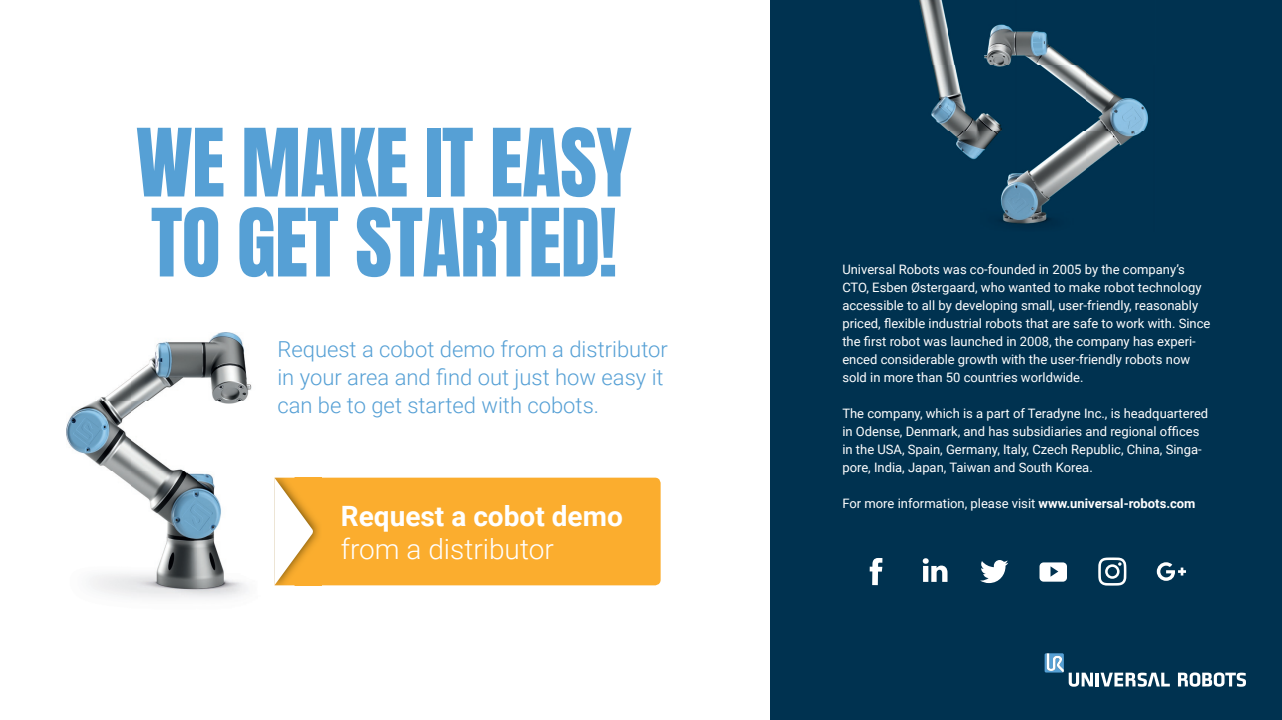
<style>
.page{position:relative;width:1282px;height:720px;background:#fff}
.page>*{position:absolute;margin:0;border:0;box-sizing:border-box;transform-origin:0 0}
.t1{font:80px/80px "Anton";letter-spacing:-.01em;color:#56a0d5}
.t2{font:700 28px "Roboto";color:#fff}
.t3{font:300 28px "Roboto";color:#fff}
.t4{font:300 22px/28px "Roboto";color:#56a0d5}
.t5{font:13px/18px "Roboto";color:#fff}
.s1{font-weight:700}
</style>
<div class="page">
<img style="left:67px;top:332px;width:185px;height:266px">
<div style="left:770px;top:0;width:511px;height:720px;background:#003250"></div>
<svg style="left:1178px;top:672px;width:67px;height:15px"></svg>
<svg style="left:1044px;top:653px;width:125px;height:34px"></svg>
<img style="left:919px;top:0;width:230px;height:225px">
<svg style="left:1098px;top:557px;width:28px;height:29px"></svg>
<svg style="left:869px;top:558px;width:13px;height:27px"></svg>
<svg style="left:980px;top:560px;width:28px;height:23px"></svg>
<svg style="left:1039px;top:562px;width:27px;height:20px"></svg>
<svg style="left:922px;top:558px;width:25px;height:24px"></svg>
<svg style="left:1156px;top:562px;width:29px;height:19px"></svg>
<div style="left:322px;top:478px;width:338px;height:107px;background:#fbad2e"></div>
<img style="left:314px;top:478px;width:8px;height:107px">
<svg style="left:274px;top:477px;width:40px;height:109px"></svg>
<h1 class="t1" style="left:136px;top:129px;width:497px">WE MAKE IT EASY<br>TO GET STARTED!</h1>
<h3 class="t4" style="left:277px;top:334px;width:392px">Request a cobot demo from a distributor in your area and find out just how easy it can be to get started with cobots.</h3>
<h2 class="t2" style="left:341px;top:496px;width:283px">Request a cobot demo</h2>
<h2 class="t3" style="left:341px;top:529px;width:214px">from a distributor</h2>
<p class="t5" style="left:842px;top:260px;width:369px">Universal Robots was co-founded in 2005 by the company’s CTO, Esben Østergaard, who wanted to make robot technology accessible to all by developing small, user-friendly, reasonably priced, flexible industrial robots that are safe to work with. Since the first robot was launched in 2008, the company has experi&shy;enced considerable growth with the user-friendly robots now sold in more than 50 countries worldwide.</p>
<p class="t5" style="left:842px;top:404px;width:367px">The company, which is a part of Teradyne Inc., is headquartered in Odense, Denmark, and has subsidiaries and regional offices in the USA, Spain, Germany, Italy, Czech Republic, China, Singa&shy;pore, India, Japan, Taiwan and South Korea.</p>
<p class="t5" style="left:842px;top:494px;width:354px">For more information, please visit <span class="s1">www.universal-robots.com</span></p>
</div>
